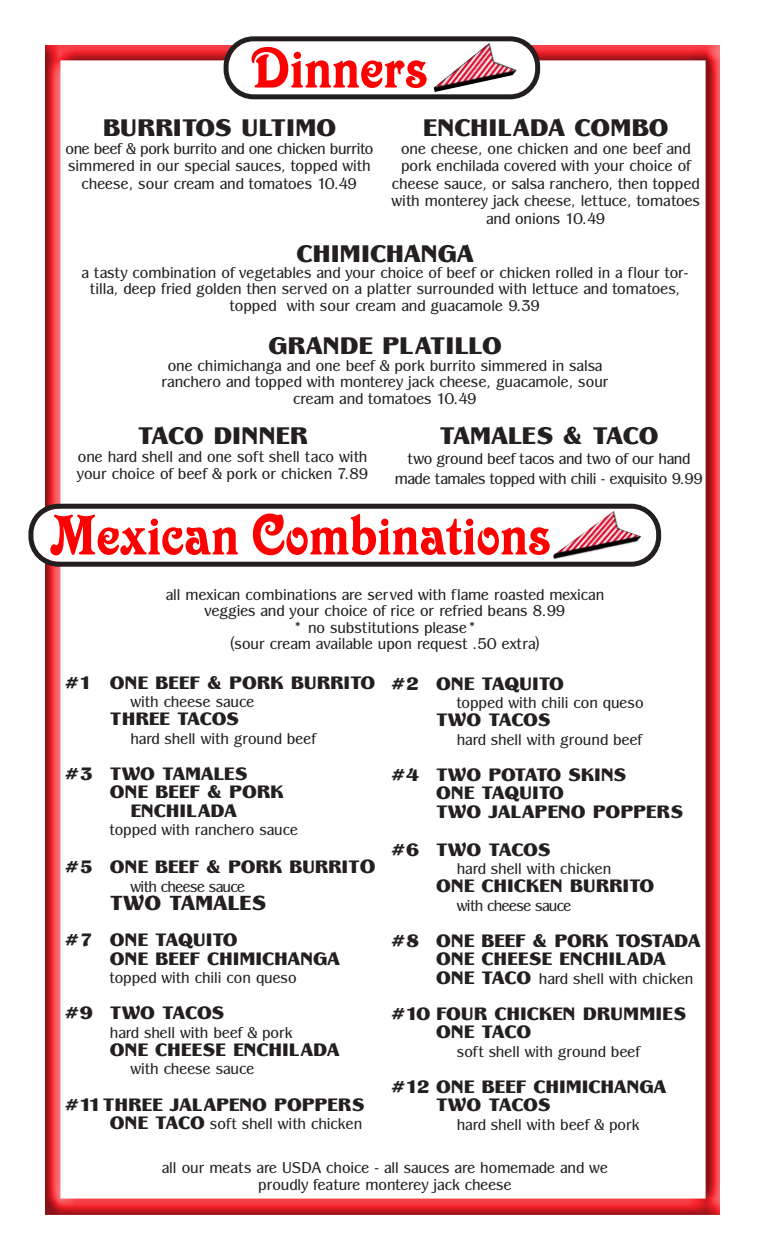
<style>
.page{position:relative;width:765px;height:1260px;background:#fff}
.page>*{position:absolute;margin:0;border:0;box-sizing:border-box;transform-origin:0 0}
.t1{font:61.25px "Victorian Let Plain";color:#fd0000}
.t2{font:25px "Panache Black DTC";color:#231f20}
.t3{font:21.25px "Panache Black DTC";color:#231f20}
.t4{font:18.75px/18.2px "Panache Black DTC";color:#231f20}
.t5{font:16.25px/16.4px "Panache Book DTC";color:#231f20;text-align:center}
.t6{font:16.25px/20.1px "Panache Book DTC";letter-spacing:-.02em;color:#231f20;text-align:center}
.t7{font:16.25px "Panache Book DTC";letter-spacing:-.035em;color:#231f20}
.s1{font-size:20px}
.s2{font-family:"Panache Black DTC";font-size:18.75px}
</style>
<div class="page">
<img style="left:45px;top:45px;width:675px;height:1170px">
<svg style="left:224px;top:36px;width:316px;height:63px"></svg>
<img style="left:434px;top:42px;width:83px;height:50px">
<svg style="left:28px;top:504px;width:633px;height:63px"></svg>
<img style="left:553px;top:510px;width:92px;height:50px">
<h1 class="t1" style="left:252px;top:31px;width:178px">Dinners</h1>
<h2 class="t2" style="left:103px;top:119px;width:235px">BURRITOS ULTIMO</h2>
<p class="t5" style="left:66px;top:141px;width:309px;line-height:17.6px">one beef &amp; pork burrito and one chicken burrito simmered in our special sauces, topped with cheese, sour cream and tomatoes 10.49</p>
<h2 class="t2" style="left:423px;top:119px;width:247px">ENCHILADA COMBO</h2>
<p class="t5" style="left:392px;top:141px;width:310px;line-height:17.6px">one cheese, one chicken and one beef and pork enchilada covered with your choice of cheese sauce, or salsa ranchero, then topped with monterey jack cheese, lettuce, tomatoes and onions 10.49</p>
<h2 class="t2" style="left:297px;top:245px;width:179px">CHIMICHANGA</h2>
<p class="t5" style="left:82px;top:266px;width:608px">a tasty combination of vegetables and your choice of beef or chicken rolled in a flour tor&shy;tilla, deep fried golden then served on a platter surrounded with lettuce and tomatoes, topped with sour cream and guacamole 9.39</p>
<h2 class="t2" style="left:268px;top:338px;width:235px">GRANDE PLATILLO</h2>
<p class="t5" style="left:161px;top:359px;width:449px">one chimichanga and one beef &amp; pork burrito simmered in salsa ranchero and topped with monterey jack cheese, guacamole, sour cream and tomatoes 10.49</p>
<h2 class="t2" style="left:138px;top:428px;width:171px">TACO DINNER</h2>
<p class="t5" style="left:77px;top:449px;width:293px;line-height:17.6px;text-align:left">one hard shell and one soft shell taco with your choice of beef &amp; pork or chicken 7.89</p>
<h2 class="t2" style="left:439px;top:428px;width:221px">TAMALES &amp; TACO</h2>
<p class="t6" style="left:395px;top:450px;width:310px">two ground beef tacos and two of our hand made tamales topped with chili - exquisito 9.99</p>
<h1 class="t1" style="left:50px;top:498px;width:502px">Mexican Combinations</h1>
<p class="t5" style="left:166px;top:588px;width:440px">all mexican combinations are served with flame roasted mexican veggies and your choice of rice or refried beans 8.99<br>* no substitutions please*<br>(sour cream available upon request .50 extra)</p>
<p class="t4" style="left:65px;top:676px;width:312px">#1 ONE BEEF &amp; PORK BURRITO</p>
<p class="t5" style="left:130px;top:695px;width:125px">with cheese sauce</p>
<p class="t4" style="left:110px;top:712px;width:131px">THREE TACOS</p>
<p class="t5" style="left:130px;top:732px;width:187px">hard shell with ground beef</p>
<p class="t4" style="left:65px;top:767px;width:184px">#3 TWO TAMALES</p>
<p class="t4" style="left:110px;top:785px;width:175px">ONE BEEF &amp; PORK</p>
<p class="t4" style="left:130px;top:803px;width:108px">ENCHILADA</p>
<p class="t5" style="left:110px;top:823px;width:190px">topped with ranchero sauce</p>
<p class="t4" style="left:65px;top:860px;width:312px">#5 ONE BEEF &amp; PORK BURRIT<span class="s1">O</span></p>
<p class="t7" style="left:130px;top:881px;width:116px">with cheese sauce</p>
<h3 class="t3" style="left:110px;top:896px;width:158px">TWO TAMALES</h3>
<p class="t4" style="left:110px;top:933px;width:232px;text-indent:-45px">#7 ONE TAQUITO<br>ONE BEEF CHIMICHANGA</p>
<p class="t5" style="left:110px;top:971px;width:188px">topped with chili con queso</p>
<p class="t4" style="left:65px;top:1006px;width:161px">#9 TWO TACOS</p>
<p class="t5" style="left:110px;top:1025px;width:184px">hard shell with beef &amp; pork</p>
<p class="t4" style="left:110px;top:1043px;width:231px">ONE CHEESE ENCHILADA</p>
<p class="t5" style="left:130px;top:1062px;width:125px">with cheese sauce</p>
<p class="t4" style="left:65px;top:1097px;width:301px">#11THREE JALAPENO POPPERS</p>
<p class="t5" style="left:110px;top:1117px;width:254px"><span class="s2">ONE TACO</span> soft shell with chicken</p>
<p class="t4" style="left:391px;top:677px;width:174px">#2 ONE TAQUITO</p>
<p class="t5" style="left:457px;top:696px;width:188px">topped with chili con queso</p>
<p class="t4" style="left:436px;top:713px;width:116px">TWO TACOS</p>
<p class="t5" style="left:457px;top:732px;width:187px">hard shell with ground beef</p>
<p class="t4" style="left:436px;top:768px;width:248px;text-indent:-45px">#4 TWO POTATO SKINS<br>ONE TAQUITO<br>TWO JALAPENO POPPERS</p>
<p class="t4" style="left:391px;top:843px;width:161px">#6 TWO TACOS</p>
<p class="t5" style="left:457px;top:862px;width:156px">hard shell with chicken</p>
<p class="t4" style="left:436px;top:879px;width:220px">ONE CHICKEN BURRITO</p>
<p class="t7" style="left:457px;top:900px;width:116px">with cheese sauce</p>
<p class="t4" style="left:391px;top:934px;width:311px;text-align:center">#8 ONE BEEF &amp; PORK TOSTADA<br>ONE CHEESE ENCHILADA</p>
<p class="t5" style="left:436px;top:972px;width:259px"><span class="s2">ONE TACO</span> hard shell with chicken</p>
<p class="t4" style="left:436px;top:1007px;width:251px;text-indent:-45px">#10 FOUR CHICKEN DRUMMIES<br>ONE TACO</p>
<p class="t5" style="left:457px;top:1045px;width:184px">soft shell with ground beef</p>
<p class="t4" style="left:436px;top:1080px;width:232px;text-indent:-45px">#12 ONE BEEF CHIMICHANGA<br>TWO TACOS</p>
<p class="t5" style="left:457px;top:1118px;width:184px">hard shell with beef &amp; pork</p>
<p class="t5" style="left:162px;top:1161px;width:448px">all our meats are USDA choice - all sauces are homemade and we proudly feature monterey jack cheese</p>
</div>
